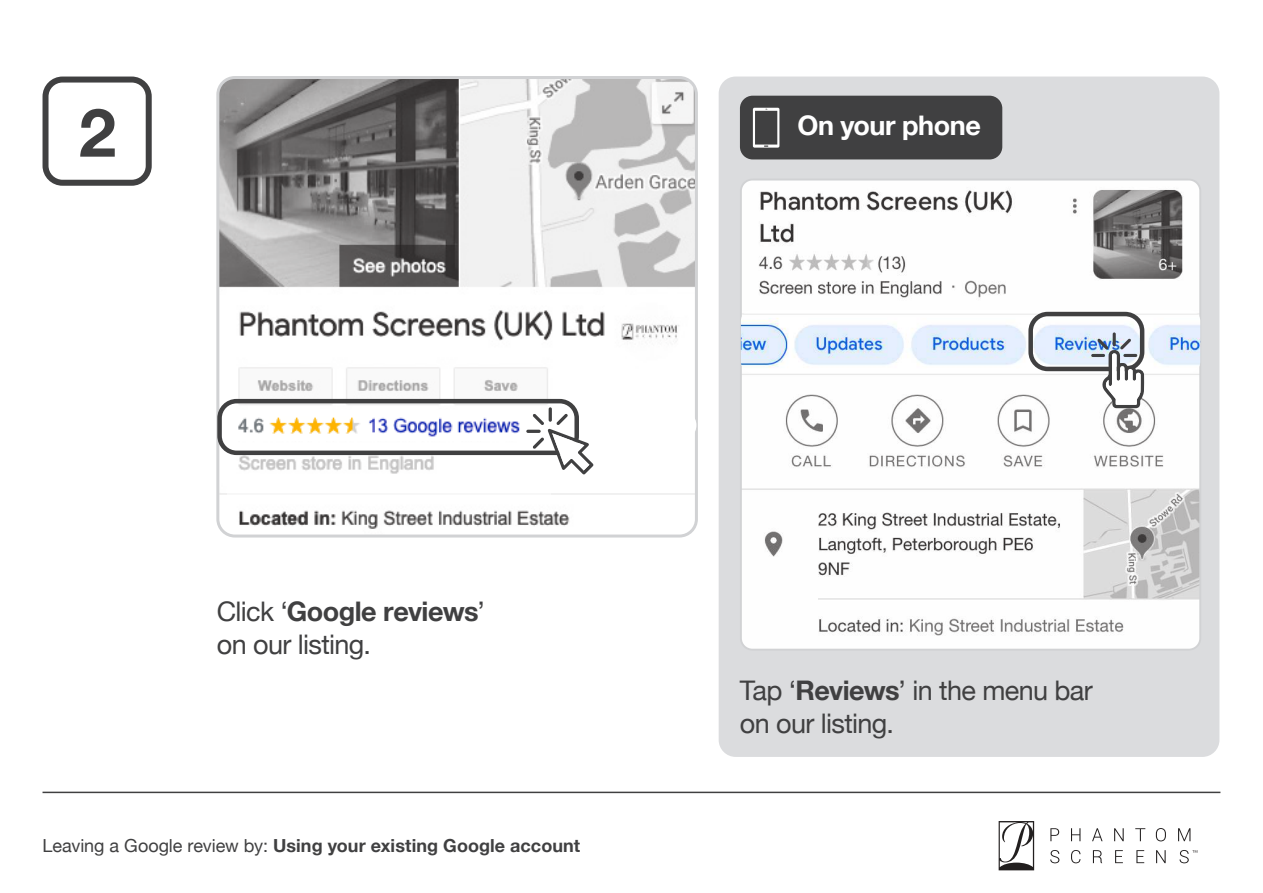
<style>
.page{position:relative;width:1263px;height:893px;background:#fff}
.page>*{position:absolute;margin:0;border:0;box-sizing:border-box;transform-origin:0 0}
.t1{font:700 67.2px "Helvetica Neue";color:#404041}
.t2{font:27px/33px "Helvetica Neue";letter-spacing:-.025em;color:#404041}
.t3{font:700 27px "Helvetica Neue";letter-spacing:-.015em;color:#fff}
.t4{font:700 18px "Helvetica Neue";letter-spacing:.005em;color:#404041}
.s1{font-weight:700}
.s2{font-weight:400}
</style>
<div class="page">
<svg style="left:999px;top:821px;width:35px;height:49px"></svg>
<svg style="left:1050px;top:828px;width:9px;height:13px"></svg>
<svg style="left:1071px;top:828px;width:9px;height:13px"></svg>
<svg style="left:1092px;top:828px;width:10px;height:13px"></svg>
<svg style="left:1114px;top:828px;width:10px;height:13px"></svg>
<svg style="left:1135px;top:828px;width:10px;height:13px"></svg>
<svg style="left:1156px;top:828px;width:10px;height:13px"></svg>
<svg style="left:1178px;top:828px;width:12px;height:13px"></svg>
<svg style="left:1050px;top:850px;width:9px;height:13px"></svg>
<svg style="left:1071px;top:850px;width:9px;height:13px"></svg>
<svg style="left:1093px;top:850px;width:9px;height:13px"></svg>
<svg style="left:1115px;top:850px;width:8px;height:13px"></svg>
<svg style="left:1136px;top:850px;width:8px;height:13px"></svg>
<svg style="left:1156px;top:850px;width:10px;height:13px"></svg>
<svg style="left:1179px;top:850px;width:18px;height:13px"></svg>
<hr style="left:43px;top:792px;width:1177px;height:1px;background:#404041">
<div style="left:43px;top:77px;width:109px;height:109px;border:6px solid #404041;border-radius:17px"></div>
<div style="left:719px;top:77px;width:500px;height:680px;background:#dbdcde;border-radius:17px"></div>
<img style="left:743px;top:182px;width:455px;height:466px">
<div style="left:740px;top:179px;width:461px;height:472px;border:2px solid #d1d2d4;border-radius:11px"></div>
<img style="left:741px;top:310px;width:459px;height:63px">
<div style="left:1028px;top:312px;width:116px;height:59px;border:5px solid #404041;border-radius:17px"></div>
<img style="left:220px;top:80px;width:474px;height:453px">
<div style="left:216px;top:76px;width:482px;height:461px;border:3px solid #d1d2d4;border-radius:17px"></div>
<img style="left:219px;top:409px;width:477px;height:32px;border-radius:16px">
<div style="left:233px;top:360px;width:324px;height:47px;background:#fff"></div>
<svg style="left:227px;top:454px;width:324px;height:44px"></svg>
<div style="left:217px;top:399px;width:362px;height:56px;border:5px solid #404041;border-radius:17px"></div>
<svg style="left:526px;top:407px;width:68px;height:68px"></svg>
<div style="left:740px;top:96px;width:262px;height:63px;background:#404041;border-radius:13px"></div>
<svg style="left:753px;top:108px;width:26px;height:40px"></svg>
<svg style="left:1091px;top:332px;width:53px;height:76px;background:#bcc1c8"></svg>
<h1 class="t1" style="left:79px;top:108px;width:39px">2</h1>
<p class="t3" style="left:797px;top:115px;width:185px">On your phone</p>
<p class="t2" style="left:217px;top:597px;width:270px">Click ‘<span class="s1">Google reviews</span>’ on our listing.</p>
<p class="t4" style="left:43px;top:839px;width:539px"><span class="s2">Leaving a Google review by:</span> Using your existing Google account</p>
<p class="t2" style="left:740px;top:676px;width:354px">Tap ‘<span class="s1">Reviews</span>’ in the menu bar on our listing.</p>
</div>
